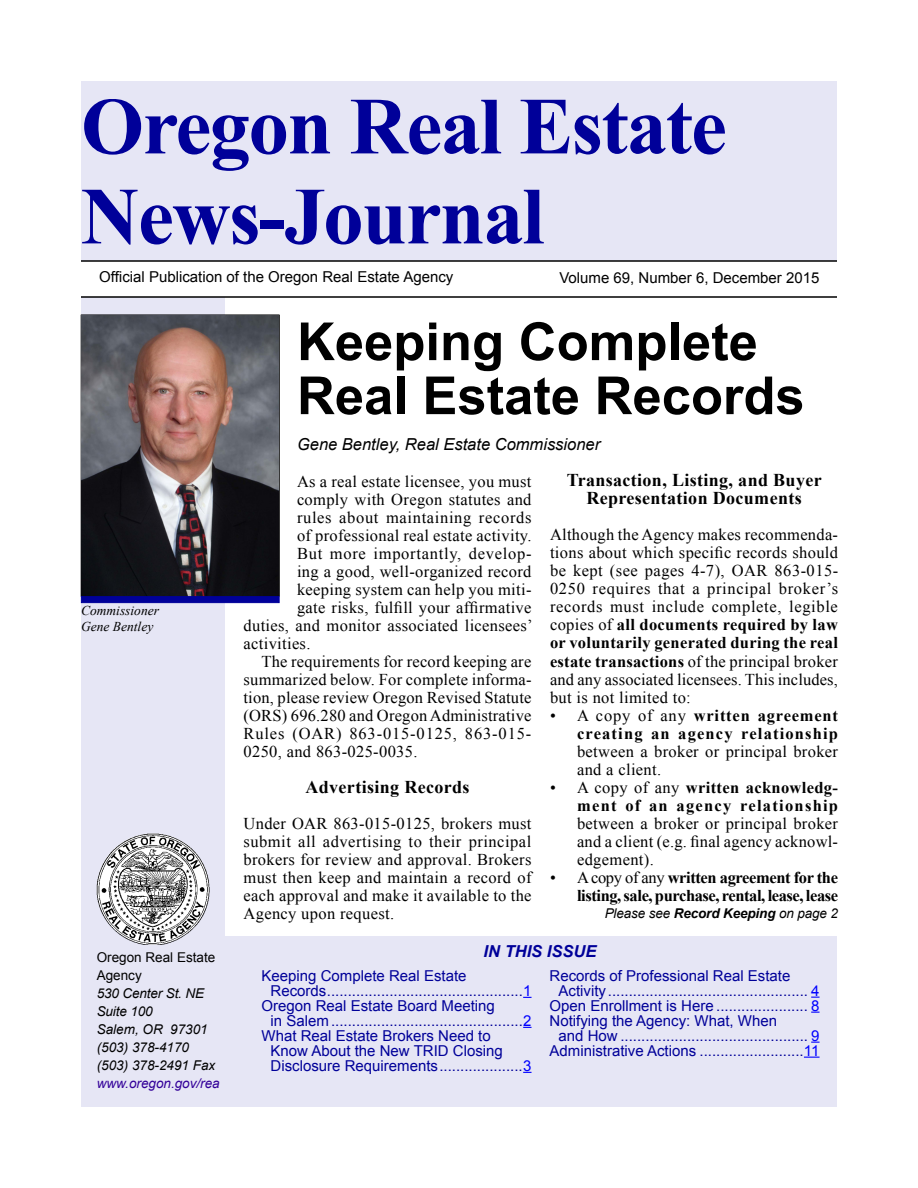
<style>
.page{position:relative;width:918px;height:1188px;background:#fff}
.page>*{position:absolute;margin:0;border:0;box-sizing:border-box;transform-origin:0 0}
.t1{font:700 81px/90px "Times New Roman";letter-spacing:-.02em;color:#009}
.t2{font:700 52.5px/54px "Arial";color:#000}
.t3{font:700 18px/18px "Times New Roman";letter-spacing:.02em;color:#000;text-align:center}
.t4{font:16.5px/18px "Times New Roman";letter-spacing:.02em;color:#000;text-align:justify}
.t5{font:700 16.5px/18px "Times New Roman";letter-spacing:-.025em;color:#000;text-align:right}
.t6{font:700 16.5px/18px "Times New Roman";letter-spacing:.07em;color:#000;text-align:right}
.t7{font:700 16.5px/18px "Times New Roman";letter-spacing:.075em;color:#000;text-align:right}
.t8{font:italic 16.5px "Arial";color:#000}
.t9{font:16.5px "Times New Roman";letter-spacing:.05em;color:#000}
.t10{font:16.5px "Times New Roman";letter-spacing:.04em;color:#000}
.t11{font:16.5px "Times New Roman";letter-spacing:.045em;color:#000}
.t12{font:italic 700 16.5px "Arial";color:#009}
.t13{font:15px "Arial";color:#009}
.t14{font:15px "Arial";color:#000}
.t15{font:italic 13.5px/18px "Arial";letter-spacing:-.01em;color:#000}
.t16{font:italic 13.5px/16.2px "Times New Roman";color:#000}
.t17{font:13.5px/18px "Arial";color:#000}
.t18{font:italic 13.5px "Arial";color:#309}
.s1{font-weight:700}
.s2{font-weight:400}
.s3{color:#00f}
</style>
<div class="page">
<div style="left:81px;top:297px;width:144px;height:18px;background:#e6e6f5"></div>
<div style="left:81px;top:596px;width:144px;height:511px;background:#e6e6f5"></div>
<div style="left:81px;top:81px;width:756px;height:180px;background:#e6e6f5"></div>
<hr style="left:81px;top:260px;width:756px;height:2px;background:#000">
<hr style="left:81px;top:296px;width:756px;height:2px;background:#000">
<img style="left:97px;top:833px;width:112px;height:112px">
<div style="left:225px;top:936px;width:612px;height:170px;background:#e6e6f5"></div>
<img style="left:81px;top:315px;width:198px;height:281px">
<div style="left:81px;top:596px;width:199px;height:7px;background:#009;border:1px solid #009"></div>
<svg style="left:804px;top:1057px;width:16px;height:1px"></svg>
<h1 class="t1" style="left:81px;top:79px;width:647px">Oregon Real Estate<br>News-Journal</h1>
<p class="t14" style="left:99px;top:267px;width:356px">Official Publication of the Oregon Real Estate Agency</p>
<p class="t14" style="left:559px;top:268px;width:262px">Volume 69, Number 6, December 2015</p>
<p class="t16" style="left:81px;top:602px;width:80px">Commissioner<br>Gene Bentley</p>
<p class="t17" style="left:97px;top:949px;width:120px">Oregon Real Estate<br>Agency</p>
<p class="t15" style="left:97px;top:985px;width:120px">530 Center St. NE<br>Suite 100<br>Salem, OR 97301 (503) 378-4170 (503) 378-2491 Fax</p>
<p class="t18" style="left:97px;top:1075px;width:125px">www.oregon.gov/rea</p>
<h2 class="t2" style="left:297px;top:316px;width:509px">Keeping Complete<br>Real Estate Records</h2>
<p class="t8" style="left:297px;top:434px;width:305px">Gene Bentley, Real Estate Commissioner</p>
<p class="t4" style="left:297px;top:472px;width:236px">As a real estate licensee, you must</p>
<p class="t4" style="left:297px;top:490px;width:236px">comply with Oregon statutes and</p>
<p class="t10" style="left:297px;top:506px;width:236px">rules about maintaining records</p>
<p class="t4" style="left:297px;top:526px;width:236px">of professional real estate activity.</p>
<p class="t11" style="left:297px;top:542px;width:236px">But more importantly, develop-</p>
<p class="t4" style="left:297px;top:562px;width:236px">ing a good, well-organized record</p>
<p class="t4" style="left:297px;top:580px;width:236px">keeping system can help you miti-</p>
<p class="t4" style="left:297px;top:598px;width:236px">gate risks, fulfill your affirmative</p>
<p class="t4" style="left:244px;top:616px;width:291px">duties, and monitor associated licensees’</p>
<p class="t4" style="left:244px;top:634px;width:69px">activities.</p>
<p class="t4" style="left:262px;top:652px;width:271px">The requirements for record keeping are</p>
<p class="t4" style="left:244px;top:670px;width:290px">summarized below. For complete informa-</p>
<p class="t4" style="left:244px;top:688px;width:290px">tion, please review Oregon Revised Statute</p>
<p class="t4" style="left:244px;top:706px;width:290px">(ORS) 696.280 and Oregon Administrative</p>
<p class="t9" style="left:244px;top:722px;width:289px">Rules (OAR) 863-015-0125, 863-015-</p>
<p class="t4" style="left:244px;top:742px;width:176px">0250, and 863-025-0035.</p>
<p class="t3" style="left:306px;top:777px;width:165px">Advertising Records</p>
<p class="t4" style="left:244px;top:814px;width:290px">Under OAR 863-015-0125, brokers must submit all advertising to their principal brokers for review and approval. Brokers must then keep and maintain a record of each approval and make it available to the Agency upon request.</p>
<p class="t3" style="left:567px;top:471px;width:257px">Transaction, Listing, and Buyer<br>Representation Documents</p>
<p class="t4" style="left:550px;top:526px;width:290px">Although the Agency makes recommenda&shy;tions about which specific records should be kept (see pages 4-7), OAR 863-015- 0250 requires that a principal broker’s records must include complete, legible copies of <span class="s1">all documents required by law or voluntarily generated during the real estate transactions</span> of the principal broker and any associated licensees. This includes, but is not limited to:</p>
<p class="t6" style="left:550px;top:706px;width:290px"><span class="s2">• A copy of any</span> written agreement creating an agency relationship</p>
<p class="t4" style="left:577px;top:742px;width:263px">between a broker or principal broker and a client.</p>
<p class="t7" style="left:550px;top:778px;width:290px"><span class="s2">• A copy of any</span> written acknowledg&shy;ment of an agency relationship</p>
<p class="t4" style="left:577px;top:814px;width:263px">between a broker or principal broker and a client (e.g. final agency acknowl&shy;edgement).</p>
<p class="t5" style="left:550px;top:868px;width:290px"><span class="s2">• A copy of any</span> written agreement for the listing, sale, purchase, rental, lease, lease</p>
<p class="t15" style="left:605px;top:905px;width:235px">Please see <span class="s1">Record Keeping</span> on page 2</p>
<p class="t12" style="left:484px;top:940px;width:114px">IN THIS ISSUE</p>
<p class="t13" style="left:262px;top:966px;width:207px">Keeping Complete Real Estate</p>
<p class="t13" style="left:271px;top:981px;width:262px">Records...............................................<span class="s3">1</span></p>
<p class="t13" style="left:262px;top:996px;width:235px">Oregon Real Estate Board Meeting</p>
<p class="t13" style="left:271px;top:1011px;width:262px">in Salem ..............................................<span class="s3">2</span></p>
<p class="t13" style="left:262px;top:1026px;width:231px">What Real Estate Brokers Need to</p>
<p class="t13" style="left:271px;top:1041px;width:234px">Know About the New TRID Closing</p>
<p class="t13" style="left:271px;top:1056px;width:262px">Disclosure Requirements....................<span class="s3">3</span></p>
<p class="t13" style="left:550px;top:965px;width:242px">Records of Professional Real Estate</p>
<p class="t13" style="left:559px;top:980px;width:262px">Activity................................................ <span class="s3">4</span></p>
<p class="t13" style="left:550px;top:995px;width:271px">Open Enrollment is Here ...................... <span class="s3">8</span></p>
<p class="t13" style="left:550px;top:1010px;width:229px">Notifying the Agency: What, When</p>
<p class="t13" style="left:559px;top:1025px;width:262px">and How ............................................. <span class="s3">9</span></p>
<p class="t13" style="left:550px;top:1040px;width:271px">Administrative Actions .........................<span class="s3">11</span></p>
</div>
